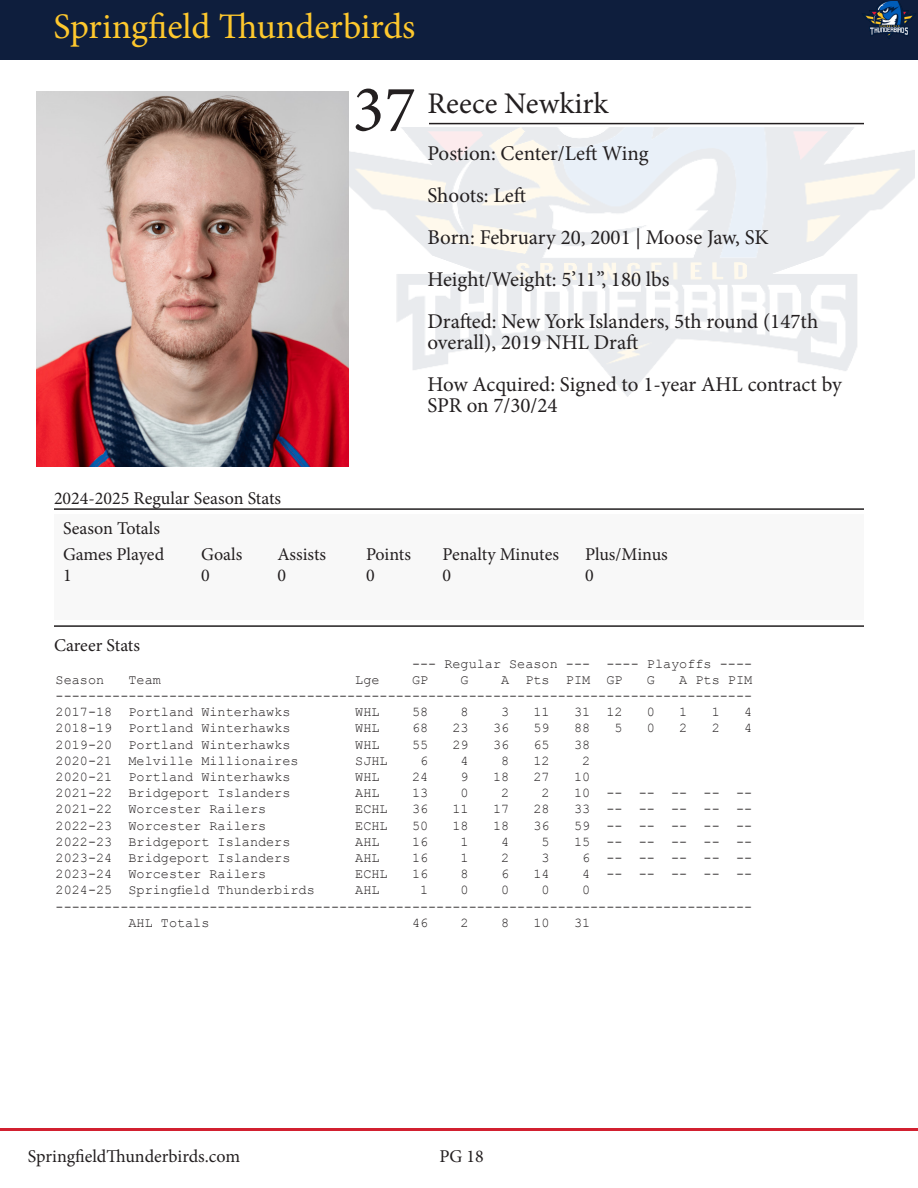
<style>
.page{position:relative;width:918px;height:1188px;background:#fff}
.page>*{position:absolute;margin:0;border:0;box-sizing:border-box;transform-origin:0 0}
.t1{font:66px "Minion Pro";color:#231f20}
.t2{font:36px "Minion Pro";color:#fec82d}
.t3{font:30px "Minion Pro";letter-spacing:.005em;color:#231f20}
.t4{font:21px/21px "Minion Pro";color:#231f20}
.t5{font:18px "Minion Pro";color:#231f20}
.t6{font:13.5px "Courier New";color:#231f20}
</style>
<div class="page">
<div style="left:0;top:0;width:918px;height:59px;background:#0e1e3d"></div>
<hr style="left:0;top:1128px;width:918px;height:3px;background:#d22030">
<img style="left:863px;top:1px;width:52px;height:37px">
<div style="left:54px;top:515px;width:809px;height:105px;background:#f8f8f8"></div>
<hr style="left:54px;top:625px;width:810px;height:2px;background:#231f20">
<hr style="left:54px;top:508px;width:810px;height:2px;background:#231f20">
<img style="left:348px;top:128px;width:567px;height:270px">
<hr style="left:429px;top:123px;width:435px;height:1px;background:#231f20">
<img style="left:36px;top:92px;width:312px;height:374px">
<p class="t2" style="left:53px;top:2px;width:364px">Springfield Thunderbirds</p>
<p class="t1" style="left:353px;top:65px;width:65px">37</p>
<p class="t3" style="left:428px;top:84px;width:182px">Reece Newkirk</p>
<p class="t4" style="left:428px;top:142px;width:223px">Postion: Center/Left Wing</p>
<p class="t4" style="left:428px;top:184px;width:100px">Shoots: Left</p>
<p class="t4" style="left:428px;top:226px;width:343px">Born: February 20, 2001 | Moose Jaw, SK</p>
<p class="t4" style="left:428px;top:268px;width:244px">Height/Weight: 5’11”, 180 lbs</p>
<p class="t4" style="left:428px;top:310px;width:392px">Drafted: New York Islanders, 5th round (147th overall), 2019 NHL Draft</p>
<p class="t4" style="left:428px;top:373px;width:416px">How Acquired: Signed to 1-year AHL contract by<br>SPR on 7/30/24</p>
<p class="t5" style="left:54px;top:486px;width:229px">2024-2025 Regular Season Stats</p>
<p class="t5" style="left:63px;top:516px;width:99px">Season Totals</p>
<p class="t5" style="left:63px;top:542px;width:103px">Games Played</p>
<p class="t5" style="left:201px;top:542px;width:43px">Goals</p>
<p class="t5" style="left:278px;top:542px;width:50px">Assists</p>
<p class="t5" style="left:366px;top:542px;width:46px">Points</p>
<p class="t5" style="left:443px;top:542px;width:118px">Penalty Minutes</p>
<p class="t5" style="left:585px;top:542px;width:84px">Plus/Minus</p>
<p class="t5" style="left:63px;top:563px;width:10px">1</p>
<p class="t5" style="left:201px;top:563px;width:10px">0</p>
<p class="t5" style="left:278px;top:563px;width:10px">0</p>
<p class="t5" style="left:366px;top:563px;width:10px">0</p>
<p class="t5" style="left:443px;top:563px;width:10px">0</p>
<p class="t5" style="left:585px;top:563px;width:10px">0</p>
<p class="t5" style="left:54px;top:633px;width:88px">Career Stats</p>
<p class="t6" style="left:412px;top:655px;width:342px">--- Regular Season --- ---- Playoffs ----</p>
<p class="t6" style="left:56px;top:671px;width:50px">Season</p>
<p class="t6" style="left:129px;top:671px;width:34px">Team</p>
<p class="t6" style="left:355px;top:671px;width:26px">Lge</p>
<p class="t6" style="left:412px;top:671px;width:18px">GP</p>
<p class="t6" style="left:461px;top:671px;width:10px">G</p>
<p class="t6" style="left:501px;top:671px;width:123px">A Pts PIM GP</p>
<p class="t6" style="left:647px;top:671px;width:10px">G</p>
<p class="t6" style="left:679px;top:671px;width:74px">A Pts PIM</p>
<p class="t6" style="left:56px;top:688px;width:698px">--------------------------------------------------------------------------------------</p>
<p class="t6" style="left:56px;top:704px;width:236px">2017-18 Portland Winterhawks</p>
<p class="t6" style="left:355px;top:704px;width:26px">WHL</p>
<p class="t6" style="left:412px;top:704px;width:18px">58</p>
<p class="t6" style="left:461px;top:704px;width:10px">8</p>
<p class="t6" style="left:501px;top:704px;width:10px">3</p>
<p class="t6" style="left:534px;top:704px;width:18px">11</p>
<p class="t6" style="left:574px;top:704px;width:50px">31 12</p>
<p class="t6" style="left:647px;top:704px;width:10px">0</p>
<p class="t6" style="left:679px;top:704px;width:10px">1</p>
<p class="t6" style="left:712px;top:704px;width:10px">1</p>
<p class="t6" style="left:744px;top:704px;width:10px">4</p>
<p class="t6" style="left:56px;top:720px;width:236px">2018-19 Portland Winterhawks</p>
<p class="t6" style="left:355px;top:720px;width:26px">WHL</p>
<p class="t6" style="left:412px;top:720px;width:18px">68</p>
<p class="t6" style="left:453px;top:720px;width:18px">23</p>
<p class="t6" style="left:493px;top:720px;width:18px">36</p>
<p class="t6" style="left:534px;top:720px;width:18px">59</p>
<p class="t6" style="left:574px;top:720px;width:18px">88</p>
<p class="t6" style="left:615px;top:720px;width:10px">5</p>
<p class="t6" style="left:647px;top:720px;width:10px">0</p>
<p class="t6" style="left:679px;top:720px;width:10px">2</p>
<p class="t6" style="left:712px;top:720px;width:10px">2</p>
<p class="t6" style="left:744px;top:720px;width:10px">4</p>
<p class="t6" style="left:56px;top:736px;width:236px">2019-20 Portland Winterhawks</p>
<p class="t6" style="left:355px;top:736px;width:26px">WHL</p>
<p class="t6" style="left:412px;top:736px;width:18px">55</p>
<p class="t6" style="left:453px;top:736px;width:18px">29</p>
<p class="t6" style="left:493px;top:736px;width:18px">36</p>
<p class="t6" style="left:534px;top:736px;width:18px">65</p>
<p class="t6" style="left:574px;top:736px;width:18px">38</p>
<p class="t6" style="left:56px;top:752px;width:245px">2020-21 Melville Millionaires</p>
<p class="t6" style="left:355px;top:752px;width:34px">SJHL</p>
<p class="t6" style="left:420px;top:752px;width:10px">6</p>
<p class="t6" style="left:461px;top:752px;width:10px">4</p>
<p class="t6" style="left:501px;top:752px;width:10px">8</p>
<p class="t6" style="left:534px;top:752px;width:18px">12</p>
<p class="t6" style="left:582px;top:752px;width:10px">2</p>
<p class="t6" style="left:56px;top:769px;width:236px">2020-21 Portland Winterhawks</p>
<p class="t6" style="left:355px;top:769px;width:26px">WHL</p>
<p class="t6" style="left:412px;top:769px;width:18px">24</p>
<p class="t6" style="left:461px;top:769px;width:10px">9</p>
<p class="t6" style="left:493px;top:769px;width:18px">18</p>
<p class="t6" style="left:534px;top:769px;width:18px">27</p>
<p class="t6" style="left:574px;top:769px;width:18px">10</p>
<p class="t6" style="left:56px;top:785px;width:236px">2021-22 Bridgeport Islanders</p>
<p class="t6" style="left:355px;top:785px;width:26px">AHL</p>
<p class="t6" style="left:412px;top:785px;width:18px">13</p>
<p class="t6" style="left:461px;top:785px;width:10px">0</p>
<p class="t6" style="left:501px;top:785px;width:10px">2</p>
<p class="t6" style="left:542px;top:785px;width:10px">2</p>
<p class="t6" style="left:574px;top:785px;width:180px">10 -- -- -- -- --</p>
<p class="t6" style="left:56px;top:801px;width:212px">2021-22 Worcester Railers</p>
<p class="t6" style="left:355px;top:801px;width:34px">ECHL</p>
<p class="t6" style="left:412px;top:801px;width:18px">36</p>
<p class="t6" style="left:453px;top:801px;width:18px">11</p>
<p class="t6" style="left:493px;top:801px;width:18px">17</p>
<p class="t6" style="left:534px;top:801px;width:18px">28</p>
<p class="t6" style="left:574px;top:801px;width:180px">33 -- -- -- -- --</p>
<p class="t6" style="left:56px;top:817px;width:212px">2022-23 Worcester Railers</p>
<p class="t6" style="left:355px;top:817px;width:34px">ECHL</p>
<p class="t6" style="left:412px;top:817px;width:18px">50</p>
<p class="t6" style="left:453px;top:817px;width:18px">18</p>
<p class="t6" style="left:493px;top:817px;width:18px">18</p>
<p class="t6" style="left:534px;top:817px;width:18px">36</p>
<p class="t6" style="left:574px;top:817px;width:180px">59 -- -- -- -- --</p>
<p class="t6" style="left:56px;top:833px;width:236px">2022-23 Bridgeport Islanders</p>
<p class="t6" style="left:355px;top:833px;width:26px">AHL</p>
<p class="t6" style="left:412px;top:833px;width:18px">16</p>
<p class="t6" style="left:461px;top:833px;width:10px">1</p>
<p class="t6" style="left:501px;top:833px;width:10px">4</p>
<p class="t6" style="left:542px;top:833px;width:10px">5</p>
<p class="t6" style="left:574px;top:833px;width:180px">15 -- -- -- -- --</p>
<p class="t6" style="left:56px;top:850px;width:236px">2023-24 Bridgeport Islanders</p>
<p class="t6" style="left:355px;top:850px;width:26px">AHL</p>
<p class="t6" style="left:412px;top:850px;width:18px">16</p>
<p class="t6" style="left:461px;top:850px;width:10px">1</p>
<p class="t6" style="left:501px;top:850px;width:10px">2</p>
<p class="t6" style="left:542px;top:850px;width:10px">3</p>
<p class="t6" style="left:582px;top:850px;width:172px">6 -- -- -- -- --</p>
<p class="t6" style="left:56px;top:866px;width:212px">2023-24 Worcester Railers</p>
<p class="t6" style="left:355px;top:866px;width:34px">ECHL</p>
<p class="t6" style="left:412px;top:866px;width:18px">16</p>
<p class="t6" style="left:461px;top:866px;width:10px">8</p>
<p class="t6" style="left:501px;top:866px;width:10px">6</p>
<p class="t6" style="left:534px;top:866px;width:18px">14</p>
<p class="t6" style="left:582px;top:866px;width:172px">4 -- -- -- -- --</p>
<p class="t6" style="left:56px;top:882px;width:261px">2024-25 Springfield Thunderbirds</p>
<p class="t6" style="left:355px;top:882px;width:26px">AHL</p>
<p class="t6" style="left:420px;top:882px;width:10px">1</p>
<p class="t6" style="left:461px;top:882px;width:10px">0</p>
<p class="t6" style="left:501px;top:882px;width:10px">0</p>
<p class="t6" style="left:542px;top:882px;width:10px">0</p>
<p class="t6" style="left:582px;top:882px;width:10px">0</p>
<p class="t6" style="left:56px;top:898px;width:698px">--------------------------------------------------------------------------------------</p>
<p class="t6" style="left:129px;top:914px;width:83px">AHL Totals</p>
<p class="t6" style="left:412px;top:914px;width:18px">46</p>
<p class="t6" style="left:461px;top:914px;width:10px">2</p>
<p class="t6" style="left:501px;top:914px;width:10px">8</p>
<p class="t6" style="left:534px;top:914px;width:18px">10</p>
<p class="t6" style="left:574px;top:914px;width:18px">31</p>
<p class="t5" style="left:28px;top:1144px;width:214px">SpringfieldThunderbirds.com</p>
<p class="t5" style="left:439px;top:1144px;width:46px">PG 18</p>
</div>
